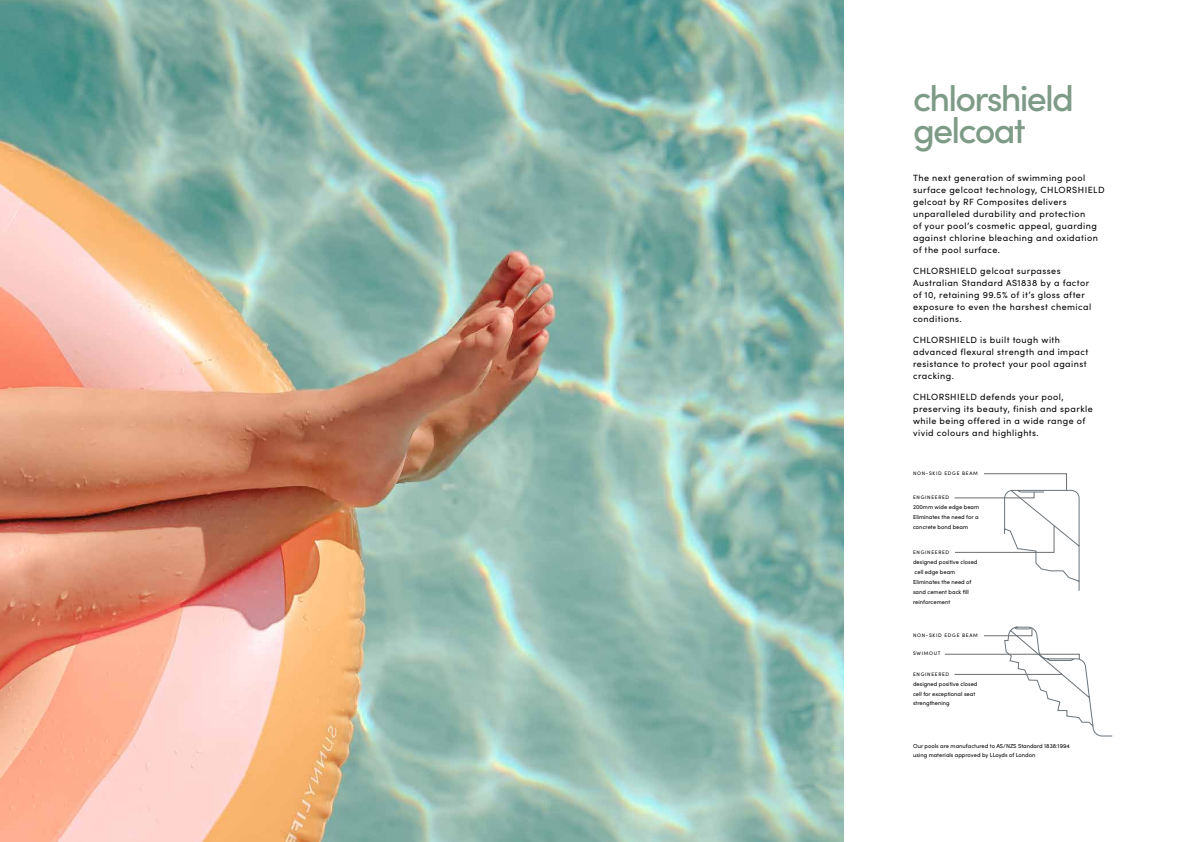
<style>
.page{position:relative;width:1191px;height:842px;background:#fff}
.page>*{position:absolute;margin:0;border:0;box-sizing:border-box;transform-origin:0 0}
.t1{font:500 36px/32px "Sofia Pro";letter-spacing:-.05em;color:#7e9b88}
.t2{font:9px/12px "Sofia Pro";letter-spacing:.05em;color:#000}
.t3{font:5.8px/10px "Sofia Pro";color:#000}
.t4{font:5px "Sofia Pro";letter-spacing:.135em;color:#000}
</style>
<div class="page">
<svg style="left:944px;top:473px;width:169px;height:264px"></svg>
<img style="left:0;top:0;width:843px;height:842px">
<h1 class="t1" style="left:913px;top:80px;width:163px">chlorshield gelcoat</h1>
<p class="t2" style="left:913px;top:171px;width:193px">The next generation of swimming pool surface gelcoat technology, CHLORSHIELD gelcoat by RF Composites delivers unparalleled durability and protection<br>of your pool’s cosmetic appeal, guarding against chlorine bleaching and oxidation of the pool surface.</p>
<p class="t2" style="left:913px;top:264px;width:180px">CHLORSHIELD gelcoat surpasses<br>Australian Standard AS1838 by a factor of 10, retaining 99.5% of it’s gloss after exposure to even the harshest chemical conditions.</p>
<p class="t2" style="left:913px;top:333px;width:177px">CHLORSHIELD is built tough with advanced flexural strength and impact resistance to protect your pool against cracking.</p>
<p class="t2" style="left:913px;top:390px;width:181px">CHLORSHIELD defends your pool, preserving its beauty, finish and sparkle while being offered in a wide range of vivid colours and highlights.</p>
<p class="t4" style="left:913px;top:469px;width:66px">NON-SKID EDGE BEAM</p>
<p class="t4" style="left:913px;top:493px;width:38px">ENGINEERED</p>
<p class="t3" style="left:913px;top:501px;width:68px;text-align:justify">200mm wide edge beam Eliminates the need for a concrete bond beam</p>
<p class="t4" style="left:913px;top:548px;width:38px">ENGINEERED</p>
<p class="t3" style="left:913px;top:556px;width:66px">designed positive closed cell edge beam<br>Eliminates the need of sand cement back fill reinforcement</p>
<p class="t4" style="left:913px;top:632px;width:66px">NON-SKID EDGE BEAM</p>
<p class="t4" style="left:913px;top:650px;width:29px">SWIMOUT</p>
<p class="t4" style="left:913px;top:670px;width:38px">ENGINEERED</p>
<p class="t3" style="left:913px;top:678px;width:66px">designed positive closed cell for exceptional seat strengthening</p>
<p class="t3" style="left:913px;top:742px;width:158px;line-height:8.3px">Our pools are manufactured to AS/NZS Standard 1838:1994 using materials approved by LLoyds of London</p>
</div>
